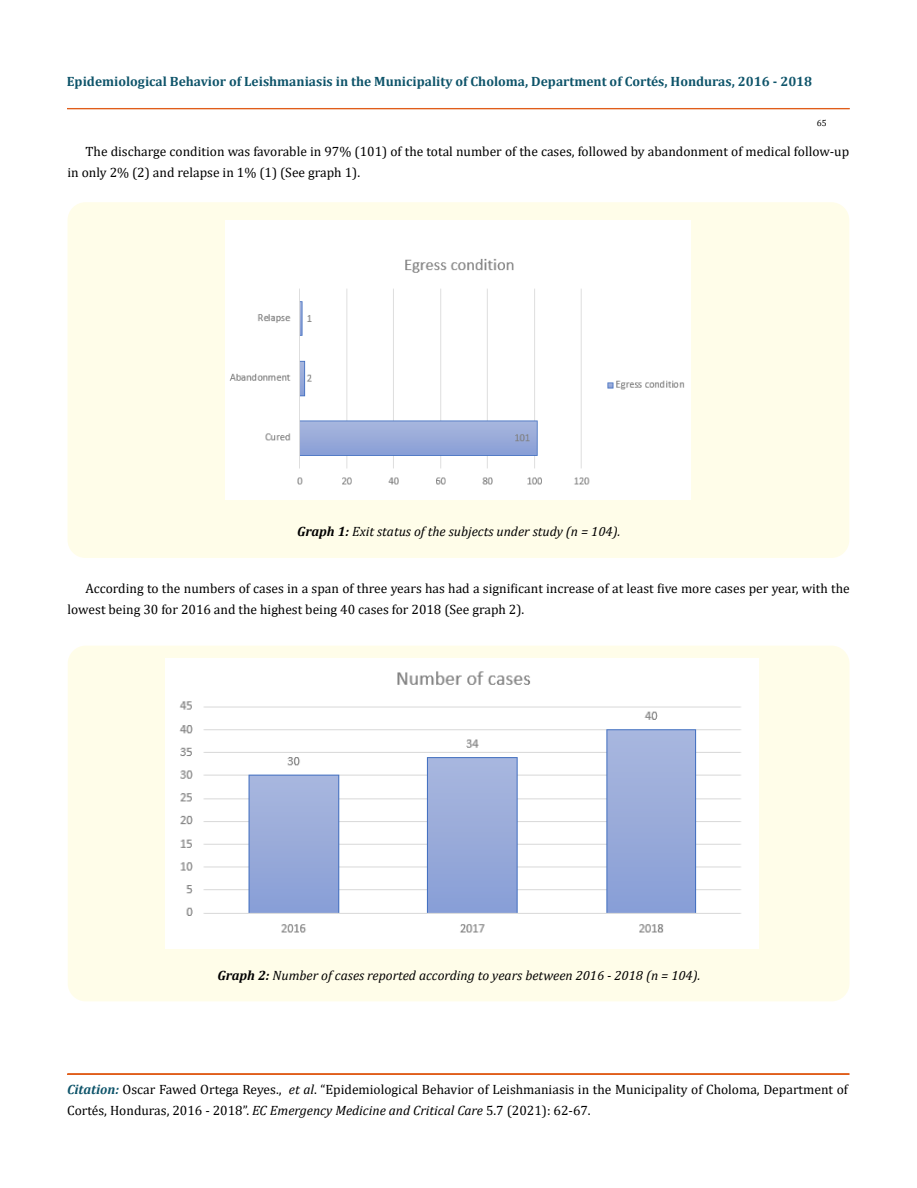
<style>
.page{position:relative;width:917px;height:1188px;background:#fff}
.page>*{position:absolute;margin:0;border:0;box-sizing:border-box;transform-origin:0 0}
.t1{font:13.5px/21px "Cambria";color:#000}
.t2{font:italic 13.5px "Cambria";color:#000}
.t3{font:700 13.5px "Cambria";color:#0e546a}
.t4{font:9px "Cambria";color:#000}
.s1{font-weight:700}
.s2{font-weight:700;font-style:italic;color:#0e546a}
.s3{font-style:italic}
</style>
<div class="page">
<div style="left:67px;top:108px;width:782px;height:1px;border:1px solid #e05d1a"></div>
<div style="left:67px;top:1074px;width:782px;height:1px;border:1px solid #e05d1a"></div>
<div style="left:68px;top:202px;width:781px;height:356px;background:#fffde9;border-radius:18px"></div>
<img style="left:225px;top:221px;width:465px;height:278px">
<div style="left:68px;top:646px;width:781px;height:355px;background:#fffde9;border-radius:18px"></div>
<img style="left:165px;top:658px;width:593px;height:291px">
<p class="t3" style="left:67px;top:71px;width:747px">Epidemiological Behavior of Leishmaniasis in the Municipality of Choloma, Department of Cortés, Honduras, 2016 - 2018</p>
<p class="t4" style="left:816px;top:117px;width:11px">65</p>
<p class="t1" style="left:68px;top:141px;width:783px;text-indent:18px">The discharge condition was favorable in 97% (101) of the total number of the cases, followed by abandonment of medical follow-up in only 2% (2) and relapse in 1% (1) (See graph 1).</p>
<p class="t2" style="left:297px;top:522px;width:325px"><span class="s1">Graph 1:</span> Exit status of the subjects under study (n = 104).</p>
<p class="t1" style="left:68px;top:578px;width:783px;text-indent:18px">According to the numbers of cases in a span of three years has had a significant increase of at least five more cases per year, with the lowest being 30 for 2016 and the highest being 40 cases for 2018 (See graph 2).</p>
<p class="t2" style="left:217px;top:965px;width:484px"><span class="s1">Graph 2:</span> Number of cases reported according to years between 2016 - 2018 (n = 104).</p>
<p class="t1" style="left:67px;top:1079px;width:782px"><span class="s2">Citation:</span> Oscar Fawed Ortega Reyes., <span class="s3">et al</span>. “Epidemiological Behavior of Leishmaniasis in the Municipality of Choloma, Department of<br>Cortés, Honduras, 2016 - 2018”. <span class="s3">EC Emergency Medicine and Critical Care</span> 5.7 (2021): 62-67.</p>
</div>
